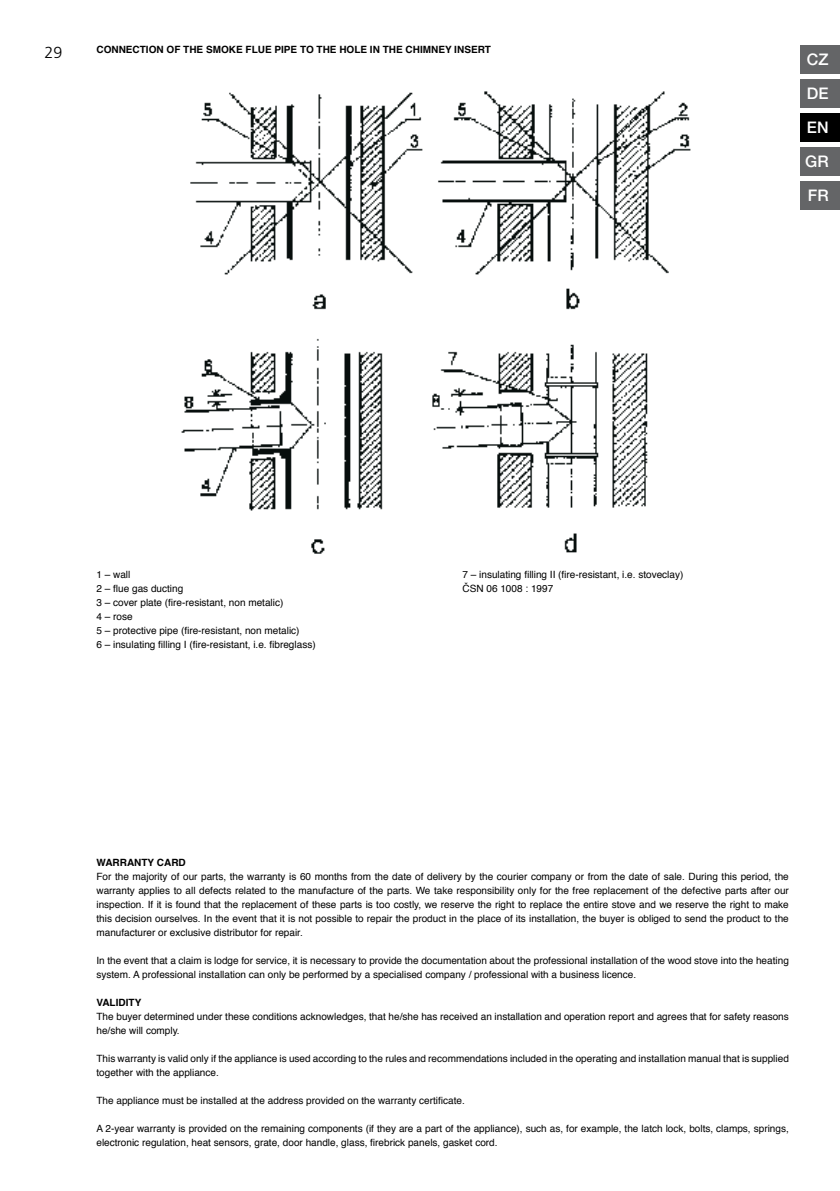
<style>
.page{position:relative;width:840px;height:1191px;background:#fff}
.page>*{position:absolute;margin:0;border:0;box-sizing:border-box;transform-origin:0 0}
.t1{font:500 16px/34px "Helvetica Neue LT Pro";color:#fff;text-align:justify}
.t2{font:300 16px "Frutiger CE";color:#000}
.t3{font:10px/14px "Helvetica";color:#000}
.t4{font:700 10px "Helvetica";color:#000}
</style>
<div class="page">
<img style="left:181px;top:91px;width:510px;height:463px">
<div style="left:799px;top:45px;width:40px;height:29px;background:#646567"></div>
<div style="left:799px;top:79px;width:40px;height:29px;background:#646567"></div>
<div style="left:799px;top:113px;width:40px;height:29px;background:#000"></div>
<div style="left:799px;top:147px;width:40px;height:29px;background:#646567"></div>
<div style="left:799px;top:181px;width:40px;height:29px;background:#646567"></div>
<h1 class="t2" style="left:45px;top:43px;width:19px">29</h1>
<p class="t4" style="left:96px;top:41px;width:396px">CONNECTION OF THE SMOKE FLUE PIPE TO THE HOLE IN THE CHIMNEY INSERT</p>
<h1 class="t1" style="left:804px;top:42px;width:25px">CZ DE EN GR FR</h1>
<p class="t3" style="left:96px;top:568px;width:220px">1 – wall<br>2 – flue gas ducting<br>3 – cover plate (fire-resistant, non metalic)<br>4 – rose<br>5 – protective pipe (fire-resistant, non metalic)<br>6 – insulating filling I (fire-resistant, i.e. fibreglass)</p>
<p class="t3" style="left:462px;top:568px;width:222px">7 – insulating filling II (fire-resistant, i.e. stoveclay)<br>ČSN 06 1008 : 1997</p>
<p class="t4" style="left:96px;top:854px;width:91px">WARRANTY CARD</p>
<p class="t3" style="left:96px;top:869px;width:693px;text-align:justify">For the majority of our parts, the warranty is 60 months from the date of delivery by the courier company or from the date of sale. During this period, the warranty applies to all defects related to the manufacture of the parts. We take responsibility only for the free replacement of the defective parts after our inspection. If it is found that the replacement of these parts is too costly, we reserve the right to replace the entire stove and we reserve the right to make this decision ourselves. In the event that it is not possible to repair the product in the place of its installation, the buyer is obliged to send the product to the manufacturer or exclusive distributor for repair.</p>
<p class="t3" style="left:96px;top:953px;width:693px">In the event that a claim is lodge for service, it is necessary to provide the documentation about the professional installation of the wood stove into the heating system. A professional installation can only be performed by a specialised company / professional with a business licence.</p>
<p class="t4" style="left:96px;top:994px;width:46px">VALIDITY</p>
<p class="t3" style="left:96px;top:1009px;width:693px">The buyer determined under these conditions acknowledges, that he/she has received an installation and operation report and agrees that for safety reasons he/she will comply.</p>
<p class="t3" style="left:96px;top:1051px;width:693px">This warranty is valid only if the appliance is used according to the rules and recommendations included in the operating and installation manual that is supplied together with the appliance.</p>
<p class="t3" style="left:96px;top:1093px;width:369px">The appliance must be installed at the address provided on the warranty certificate.</p>
<p class="t3" style="left:96px;top:1121px;width:693px">A 2-year warranty is provided on the remaining components (if they are a part of the appliance), such as, for example, the latch lock, bolts, clamps, springs, electronic regulation, heat sensors, grate, door handle, glass, firebrick panels, gasket cord.</p>
</div>
